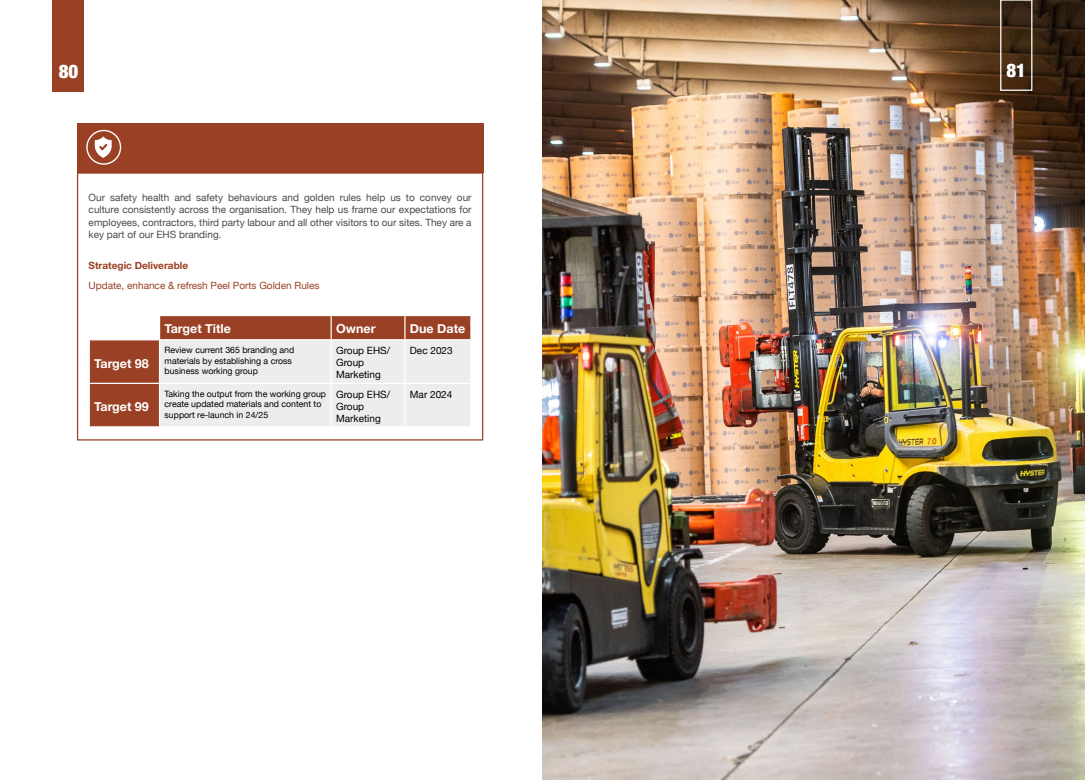
<style>
.page{position:relative;width:1085px;height:780px;background:#fff}
.page>*{position:absolute;margin:0;border:0;box-sizing:border-box;transform-origin:0 0}
.t1{font:900 condensed 18.75px "Helvetica Neue";color:#fff}
.t2{font:700 12.5px "Helvetica Neue";color:#fff}
.t3{font:10px/12.5px "Helvetica Neue";color:#4a4a49;text-align:justify}
.t4{font:10px/12px "Helvetica Neue";color:#000}
.t5{font:10px "Helvetica Neue";color:#9a4024}
.t6{font:700 10px "Helvetica Neue";color:#9a4024}
.t7{font:8.75px/10.5px "Helvetica Neue";color:#000}
</style>
<div class="page">
<img style="left:542px;top:0;width:542px;height:780px">
<div style="left:999px;top:0;width:33px;height:91px;border:1px solid #fff"></div>
<div style="left:53px;top:0;width:31px;height:91px;background:#9a4024"></div>
<div style="left:90px;top:340px;width:69px;height:86px;background:#9a4024"></div>
<svg style="left:159px;top:316px;width:312px;height:110px;background:#dbc8c2"></svg>
<hr style="left:159px;top:339px;width:172px;height:1px;background:#fff">
<hr style="left:159px;top:340px;width:1px;height:42px;background:#fff">
<hr style="left:331px;top:339px;width:74px;height:1px;background:#fff">
<hr style="left:330px;top:340px;width:2px;height:42px;background:#fff">
<hr style="left:405px;top:339px;width:66px;height:1px;background:#fff">
<hr style="left:404px;top:340px;width:1px;height:42px;background:#fff">
<hr style="left:470px;top:340px;width:1px;height:42px;background:#fff">
<hr style="left:89px;top:382px;width:70px;height:2px;background:#fff">
<hr style="left:159px;top:382px;width:172px;height:2px;background:#fff">
<hr style="left:159px;top:384px;width:1px;height:42px;background:#fff">
<hr style="left:331px;top:382px;width:74px;height:2px;background:#fff">
<hr style="left:330px;top:384px;width:2px;height:42px;background:#fff">
<hr style="left:405px;top:382px;width:66px;height:2px;background:#fff">
<hr style="left:404px;top:384px;width:1px;height:42px;background:#fff">
<hr style="left:470px;top:384px;width:1px;height:42px;background:#fff">
<div style="left:77px;top:172px;width:406px;height:268px;border:1px solid #9a4024"></div>
<div style="left:77px;top:123px;width:406px;height:49px;background:#9a4024"></div>
<div style="left:86px;top:130px;width:35px;height:35px;border:1px solid #fff;border-radius:50%"></div>
<svg style="left:95px;top:136px;width:17px;height:22px"></svg>
<h1 class="t1" style="left:59px;top:60px;width:21px">80</h1>
<h1 class="t1" style="left:1006px;top:59px;width:21px">81</h1>
<p class="t3" style="left:89px;top:192px;width:384px">Our safety health and safety behaviours and golden rules help us to convey our culture consistently across the organisation. They help us frame our expectations for employees, contractors, third party labour and all other visitors to our sites. They are a key part of our EHS branding.</p>
<p class="t6" style="left:89px;top:258px;width:101px">Strategic Deliverable</p>
<p class="t5" style="left:89px;top:278px;width:232px">Update, enhance &amp; refresh Peel Ports Golden Rules</p>
<p class="t2" style="left:164px;top:318px;width:68px">Target Title</p>
<p class="t2" style="left:336px;top:318px;width:41px">Owner</p>
<p class="t2" style="left:410px;top:318px;width:57px">Due Date</p>
<p class="t2" style="left:94px;top:353px;width:56px">Target 98</p>
<p class="t7" style="left:164px;top:345px;width:131px">Review current 365 branding and materials by establishing a cross business working group</p>
<p class="t4" style="left:336px;top:345px;width:55px">Group EHS/<br>Group<br>Marketing</p>
<p class="t4" style="left:410px;top:345px;width:44px">Dec 2023</p>
<p class="t2" style="left:94px;top:397px;width:56px">Target 99</p>
<p class="t7" style="left:164px;top:389px;width:163px">Taking the output from the working group create updated materials and content to support re-launch in 24/25</p>
<p class="t4" style="left:336px;top:389px;width:55px">Group EHS/<br>Group<br>Marketing</p>
<p class="t4" style="left:410px;top:389px;width:44px">Mar 2024</p>
</div>
